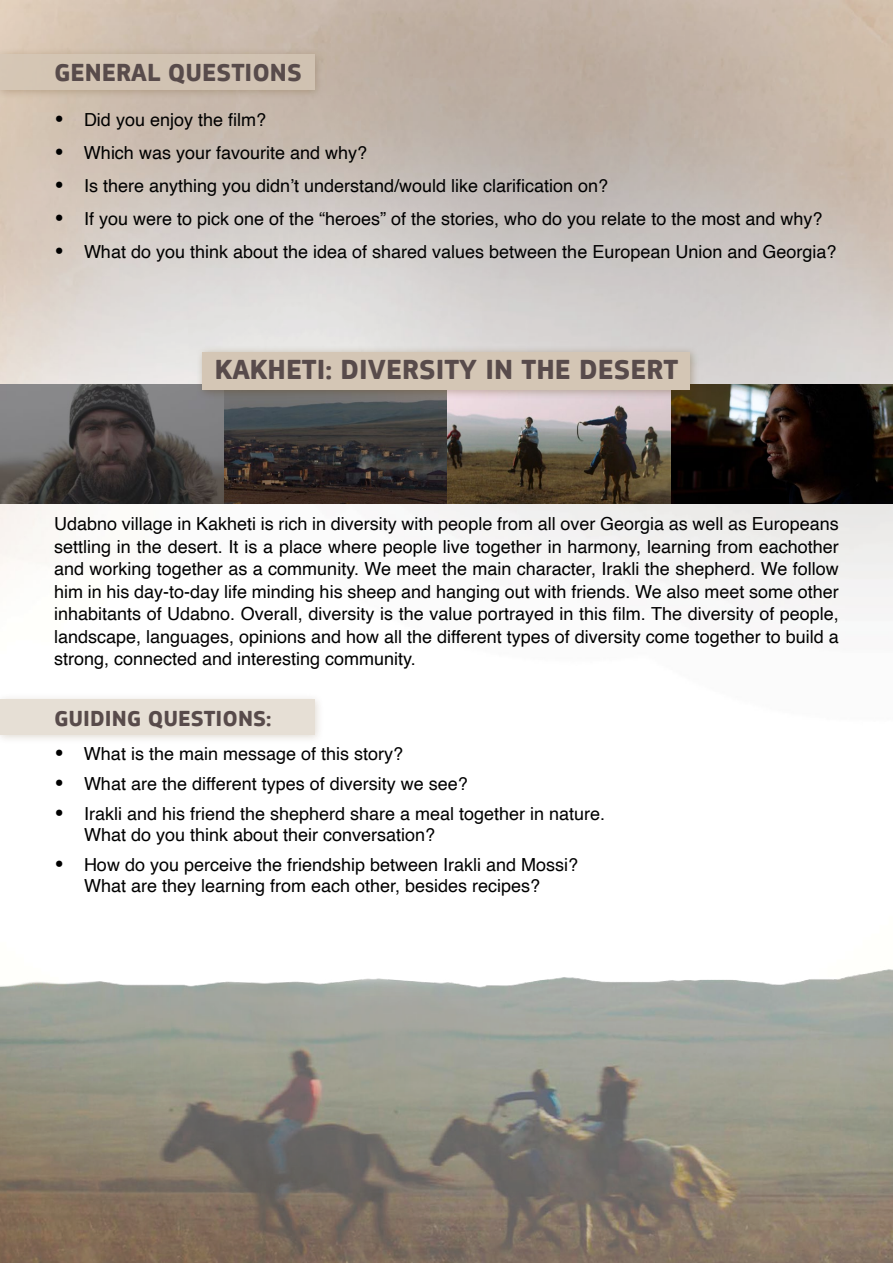
<style>
.page{position:relative;width:893px;height:1263px;background:#fff}
.page>*{position:absolute;margin:0;border:0;box-sizing:border-box;transform-origin:0 0}
.t1{font:700 28.5px "PF Square Sans Pro";color:#584b4b}
.t2{font:700 25.5px "PF Square Sans Pro";color:#584b4b}
.t3{font:700 22.5px "PF Square Sans Pro";color:#584b4b}
.t4{font:18px/22.5px "Helvetica";color:#000;text-align:justify}
.s1{font-size:28.5px}
</style>
<div class="page">
<img style="left:0;top:0;width:893px;height:385px">
<img style="left:0;top:385px;width:893px;height:33px">
<div style="left:196px;top:345px;width:504px;height:54px;background:#573500;opacity:.3"></div>
<div style="left:203px;top:352px;width:487px;height:38px;background:#d4c6b5"></div>
<div style="left:0;top:47px;width:324px;height:52px;background:#573500;opacity:.3"></div>
<div style="left:0;top:54px;width:315px;height:36px;background:#d4c6b5"></div>
<img style="left:0;top:418px;width:893px;height:845px">
<p class="t2" style="left:54px;top:57px;width:249px">GENERAL QUESTIONS</p>
<p class="t4" style="left:54px;top:109px;width:214px"><span class="s1">•</span> Did you enjoy the film?</p>
<p class="t4" style="left:54px;top:142px;width:315px"><span class="s1">•</span> Which was your favourite and why?</p>
<p class="t4" style="left:54px;top:175px;width:556px"><span class="s1">•</span> Is there anything you didn’t understand/would like clarification on?</p>
<p class="t4" style="left:54px;top:208px;width:770px"><span class="s1">•</span> If you were to pick one of the “heroes” of the stories, who do you relate to the most and why?</p>
<p class="t4" style="left:54px;top:241px;width:784px"><span class="s1">•</span> What do you think about the idea of shared values between the European Union and Georgia?</p>
<p class="t1" style="left:215px;top:352px;width:465px">KAKHETI: DIVERSITY IN THE DESERT</p>
<p class="t4" style="left:54px;top:513px;width:786px">Udabno village in Kakheti is rich in diversity with people from all over Georgia as well as Europeans settling in the desert. It is a place where people live together in harmony, learning from eachother and working together as a community. We meet the main character, Irakli the shepherd. We follow him in his day-to-day life minding his sheep and hanging out with friends. We also meet some other inhabitants of Udabno. Overall, diversity is the value portrayed in this film. The diversity of people, landscape, languages, opinions and how all the different types of diversity come together to build a strong, connected and interesting community.</p>
<p class="t3" style="left:54px;top:705px;width:219px">GUIDING QUESTIONS:</p>
<p class="t4" style="left:54px;top:743px;width:351px"><span class="s1">•</span> What is the main message of this story?</p>
<p class="t4" style="left:54px;top:773px;width:415px"><span class="s1">•</span> What are the different types of diversity we see?</p>
<p class="t4" style="left:84px;top:804px;width:523px;line-height:21px;text-indent:-30px"><span class="s1">•</span> Irakli and his friend the shepherd share a meal together in nature.<br>What do you think about their conversation?</p>
<p class="t4" style="left:54px;top:855px;width:526px;line-height:21px;text-align:center"><span class="s1">•</span> How do you perceive the friendship between Irakli and Mossi?<br>What are they learning from each other, besides recipes?</p>
</div>
